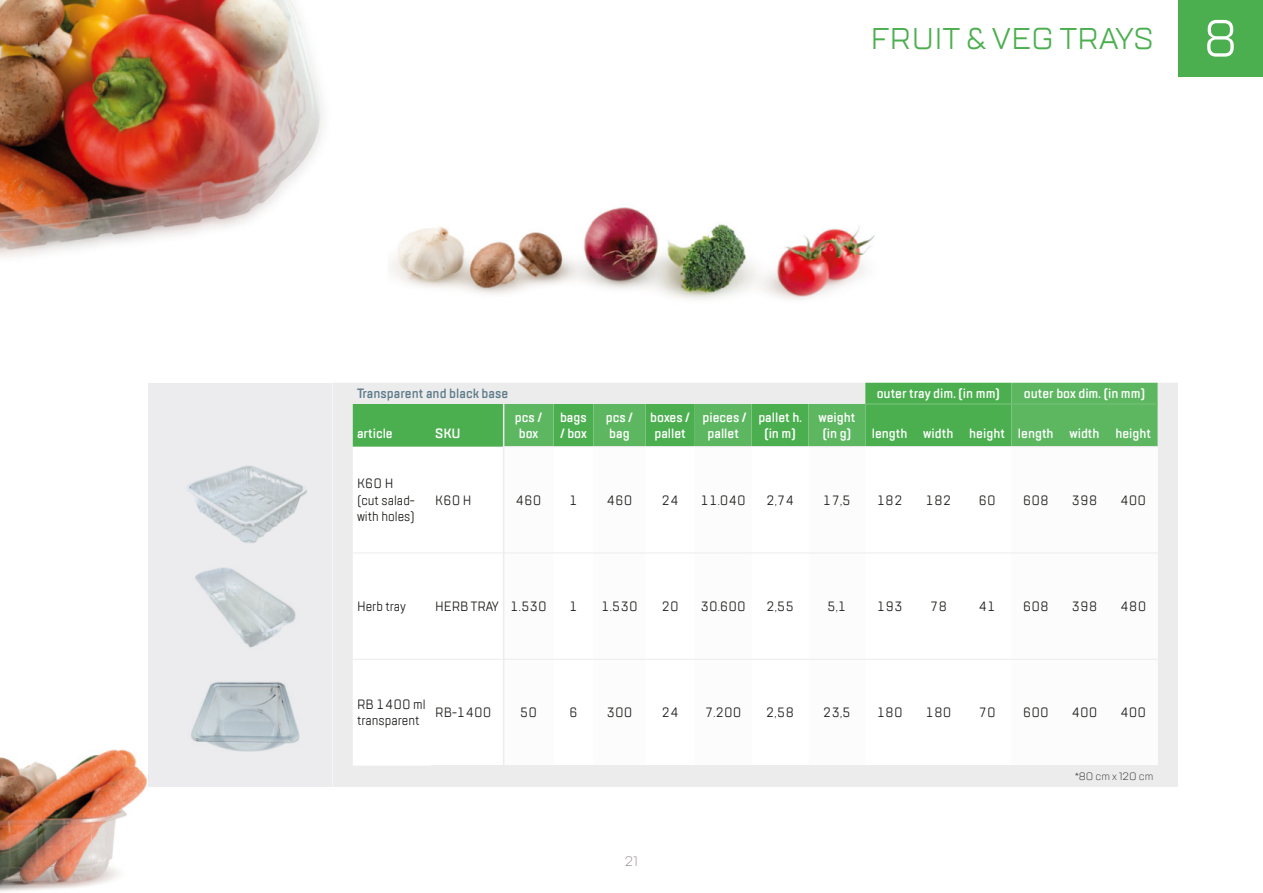
<style>
.page{position:relative;width:1263px;height:893px;background:#fff}
.page>*{position:absolute;margin:0;border:0;box-sizing:border-box;transform-origin:0 0}
.t1{font:30px "TT Lakes";color:#4baf4f}
.t2{font:13.5px/16.2px "TT Lakes Condensed";color:#1d1d1b}
.t3{font:600 13.5px/16.2px "TT Lakes Condensed";color:#fff}
.t4{font:600 13.5px "TT Lakes Condensed";color:#5f7c8a}
.t5{font:300 13.5px "TT Lakes";color:#8a8488}
.t6{font:300 10.5px "TT Lakes";color:#1d1d1b}
.s1{font-size:51px;color:#fff}
</style>
<div class="page">
<img style="left:0;top:0;width:907px;height:892px">
<img style="left:0;top:344px;width:316px;height:421px">
<div style="left:1178px;top:0;width:85px;height:77px;background:#4baf4f"></div>
<svg style="left:332px;top:383px;width:846px;height:404px"></svg>
<svg style="left:353px;top:383px;width:804px;height:64px;background:#74bf78"></svg>
<svg style="left:504px;top:447px;width:653px;height:318px"></svg>
<svg style="left:645px;top:447px;width:366px;height:318px"></svg>
<hr style="left:503px;top:404px;width:1px;height:362px;background:#ececed">
<hr style="left:504px;top:446px;width:653px;height:1px;background:#ececed">
<hr style="left:504px;top:553px;width:653px;height:1px;background:#ececed">
<hr style="left:504px;top:659px;width:653px;height:1px;background:#ececed">
<hr style="left:431px;top:765px;width:726px;height:1px;background:#ececed">
<hr style="left:353px;top:553px;width:150px;height:1px;background:#ececee">
<hr style="left:353px;top:659px;width:150px;height:1px;background:#ececee">
<hr style="left:865px;top:403px;width:292px;height:2px;background:#6fbf72">
<hr style="left:0;top:0;width:1px;height:77px;background:#4baf4f">
<h1 class="t1" style="left:870px;top:19px;width:369px">FRUIT &amp; VEG TRAYS <span class="s1">8</span></h1>
<p class="t4" style="left:357px;top:385px;width:153px">Transparent and black base</p>
<p class="t3" style="left:877px;top:386px;width:125px">outer tray dim. (in mm)</p>
<p class="t3" style="left:1024px;top:386px;width:123px">outer box dim. (in mm)</p>
<p class="t3" style="left:357px;top:426px;width:37px">article</p>
<p class="t3" style="left:435px;top:426px;width:27px">SKU</p>
<p class="t3" style="left:515px;top:409px;width:29px">pcs / box</p>
<p class="t3" style="left:560px;top:409px;width:28px">bags / box</p>
<p class="t3" style="left:606px;top:409px;width:29px">pcs / bag</p>
<p class="t3" style="left:650px;top:409px;width:41px;text-align:center">boxes / pallet</p>
<p class="t3" style="left:702px;top:409px;width:46px;text-align:center">pieces / pallet</p>
<p class="t3" style="left:758px;top:409px;width:45px;text-align:center">pallet h. (in m)</p>
<p class="t3" style="left:818px;top:409px;width:39px">weight (in g)</p>
<p class="t3" style="left:872px;top:426px;width:281px">length width height length width height</p>
<p class="t2" style="left:357px;top:476px;width:59px">K60 H (cut salad&shy;with holes)</p>
<p class="t2" style="left:435px;top:492px;width:38px">K60 H</p>
<p class="t2" style="left:516px;top:492px;width:27px">460</p>
<p class="t2" style="left:569px;top:492px;width:10px">1</p>
<p class="t2" style="left:606px;top:492px;width:27px">460</p>
<p class="t2" style="left:661px;top:492px;width:19px">24</p>
<p class="t2" style="left:701px;top:492px;width:47px">11.040</p>
<p class="t2" style="left:766px;top:492px;width:30px">2,74</p>
<p class="t2" style="left:823px;top:492px;width:30px">17,5</p>
<p class="t2" style="left:877px;top:492px;width:28px">182</p>
<p class="t2" style="left:925px;top:492px;width:28px">182</p>
<p class="t2" style="left:978px;top:492px;width:19px">60</p>
<p class="t2" style="left:1023px;top:492px;width:28px">608</p>
<p class="t2" style="left:1071px;top:492px;width:28px">398</p>
<p class="t2" style="left:1120px;top:492px;width:27px">400</p>
<p class="t2" style="left:357px;top:598px;width:50px">Herb tray</p>
<p class="t2" style="left:435px;top:598px;width:113px">HERB TRAY 1.530</p>
<p class="t2" style="left:569px;top:598px;width:10px">1</p>
<p class="t2" style="left:601px;top:598px;width:38px">1.530</p>
<p class="t2" style="left:661px;top:598px;width:19px">20</p>
<p class="t2" style="left:701px;top:598px;width:47px">30.600</p>
<p class="t2" style="left:766px;top:598px;width:30px">2,55</p>
<p class="t2" style="left:827px;top:598px;width:21px">5,1</p>
<p class="t2" style="left:877px;top:598px;width:27px">193</p>
<p class="t2" style="left:930px;top:598px;width:19px">78</p>
<p class="t2" style="left:978px;top:598px;width:19px">41</p>
<p class="t2" style="left:1023px;top:598px;width:28px">608</p>
<p class="t2" style="left:1071px;top:598px;width:28px">398</p>
<p class="t2" style="left:1120px;top:598px;width:28px">480</p>
<p class="t2" style="left:357px;top:696px;width:70px">RB 1400 ml transparent</p>
<p class="t2" style="left:435px;top:705px;width:58px">RB-1400</p>
<p class="t2" style="left:520px;top:705px;width:19px">50</p>
<p class="t2" style="left:569px;top:705px;width:10px">6</p>
<p class="t2" style="left:606px;top:705px;width:27px">300</p>
<p class="t2" style="left:661px;top:705px;width:19px">24</p>
<p class="t2" style="left:705px;top:705px;width:38px">7.200</p>
<p class="t2" style="left:766px;top:705px;width:30px">2,58</p>
<p class="t2" style="left:823px;top:705px;width:30px">23,5</p>
<p class="t2" style="left:877px;top:705px;width:28px">180</p>
<p class="t2" style="left:925px;top:705px;width:28px">180</p>
<p class="t2" style="left:978px;top:705px;width:19px">70</p>
<p class="t2" style="left:1023px;top:705px;width:27px">600</p>
<p class="t2" style="left:1071px;top:705px;width:27px">400</p>
<p class="t2" style="left:1120px;top:705px;width:27px">400</p>
<p class="t5" style="left:625px;top:853px;width:15px">21</p>
<p class="t6" style="left:1075px;top:769px;width:80px">*80 cm x 120 cm</p>
</div>
